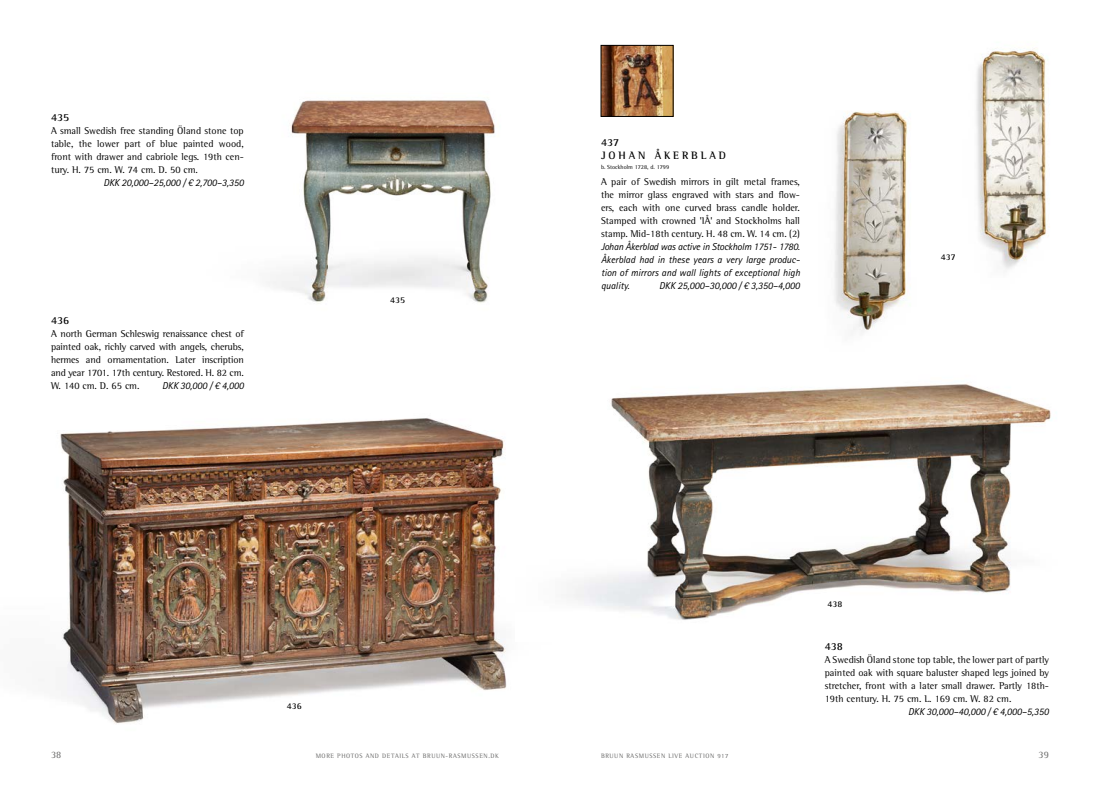
<style>
.page{position:relative;width:1100px;height:794px;background:#fff}
.page>*{position:absolute;margin:0;border:0;box-sizing:border-box;transform-origin:0 0}
.t1{font:700 11px/13px "Rotis Semi Serif Pro";letter-spacing:.26em;color:#000}
.t2{font:10px/13px "Rotis Semi Serif Pro";color:#000;text-align:justify}
.t3{font:italic 10px/13px "Rotis Sans Serif Pro";color:#000;text-align:justify}
.t4{font:10px "Rotis Semi Serif Pro";color:#6a6a69}
.t5{font:700 9px "Rotis Semi Serif Pro";color:#000}
.t6{font:6.5px "Rotis Semi Serif Pro";letter-spacing:.095em;color:#6a6a69}
.t7{font:6px "Rotis Semi Serif Pro";color:#000}
</style>
<div class="page">
<img style="left:60px;top:418px;width:447px;height:306px">
<img style="left:268px;top:100px;width:227px;height:204px">
<img style="left:834px;top:48px;width:216px;height:284px">
<img style="left:603px;top:47px;width:68px;height:68px">
<div style="left:601px;top:45px;width:72px;height:72px;border:1px solid #000"></div>
<img style="left:566px;top:384px;width:485px;height:236px">
<p class="t1" style="left:51px;top:111px;width:20px">435</p>
<p class="t2" style="left:51px;top:124px;width:194px">A small Swedish free standing Öland stone top table, the lower part of blue painted wood, front with drawer and cabriole legs. 19th cen&shy;tury. H. 75 cm. W. 74 cm. D. 50 cm.</p>
<p class="t3" style="left:103px;top:176px;width:142px">DKK 20,000–25,000 / € 2,700–3,350</p>
<p class="t1" style="left:51px;top:314px;width:20px">436</p>
<p class="t2" style="left:51px;top:327px;width:194px">A north German Schleswig renaissance chest of painted oak, richly carved with angels, cherubs, hermes and ornamentation. Later inscription and year 1701. 17th century. Restored. H. 82 cm.<br>W. 140 cm. D. 65 cm.</p>
<p class="t3" style="left:162px;top:379px;width:83px">DKK 30,000 / € 4,000</p>
<p class="t5" style="left:390px;top:294px;width:17px">435</p>
<p class="t5" style="left:287px;top:700px;width:17px">436</p>
<p class="t1" style="left:601px;top:135px;width:127px">437<br>JOHAN ÅKERBLAD</p>
<p class="t7" style="left:601px;top:163px;width:70px">b. Stockholm 1728, d. 1799</p>
<p class="t2" style="left:601px;top:175px;width:200px">A pair of Swedish mirrors in gilt metal frames, the mirror glass engraved with stars and flow&shy;ers, each with one curved brass candle holder.<br>Stamped with crowned 'IÅ' and Stockholms hall stamp. Mid-18th century. H. 48 cm. W. 14 cm. (2)</p>
<p class="t3" style="left:601px;top:240px;width:200px">Johan Åkerblad was active in Stockholm 1751- 1780.<br>Åkerblad had in these years a very large produc&shy;tion of mirrors and wall lights of exceptional high quality.</p>
<p class="t3" style="left:659px;top:279px;width:142px">DKK 25,000–30,000 / € 3,350–4,000</p>
<p class="t5" style="left:941px;top:251px;width:17px">437</p>
<p class="t5" style="left:827px;top:598px;width:17px">438</p>
<p class="t1" style="left:825px;top:639px;width:20px">438</p>
<p class="t2" style="left:825px;top:652px;width:226px">A Swedish Öland stone top table, the lower part of partly painted oak with square baluster shaped legs joined by stretcher, front with a later small drawer. Partly 18th-19th century. H. 75 cm. L. 169 cm. W. 82 cm.</p>
<p class="t3" style="left:908px;top:705px;width:142px">DKK 30,000–40,000 / € 4,000–5,350</p>
<p class="t4" style="left:51px;top:749px;width:12px">38</p>
<p class="t6" style="left:316px;top:752px;width:185px">MORE PHOTOS AND DETAILS AT BRUUN-RASMUSSEN.DK</p>
<p class="t6" style="left:601px;top:752px;width:129px">BRUUN RASMUSSEN LIVE AUCTION 917</p>
<p class="t4" style="left:1038px;top:749px;width:12px">39</p>
</div>
